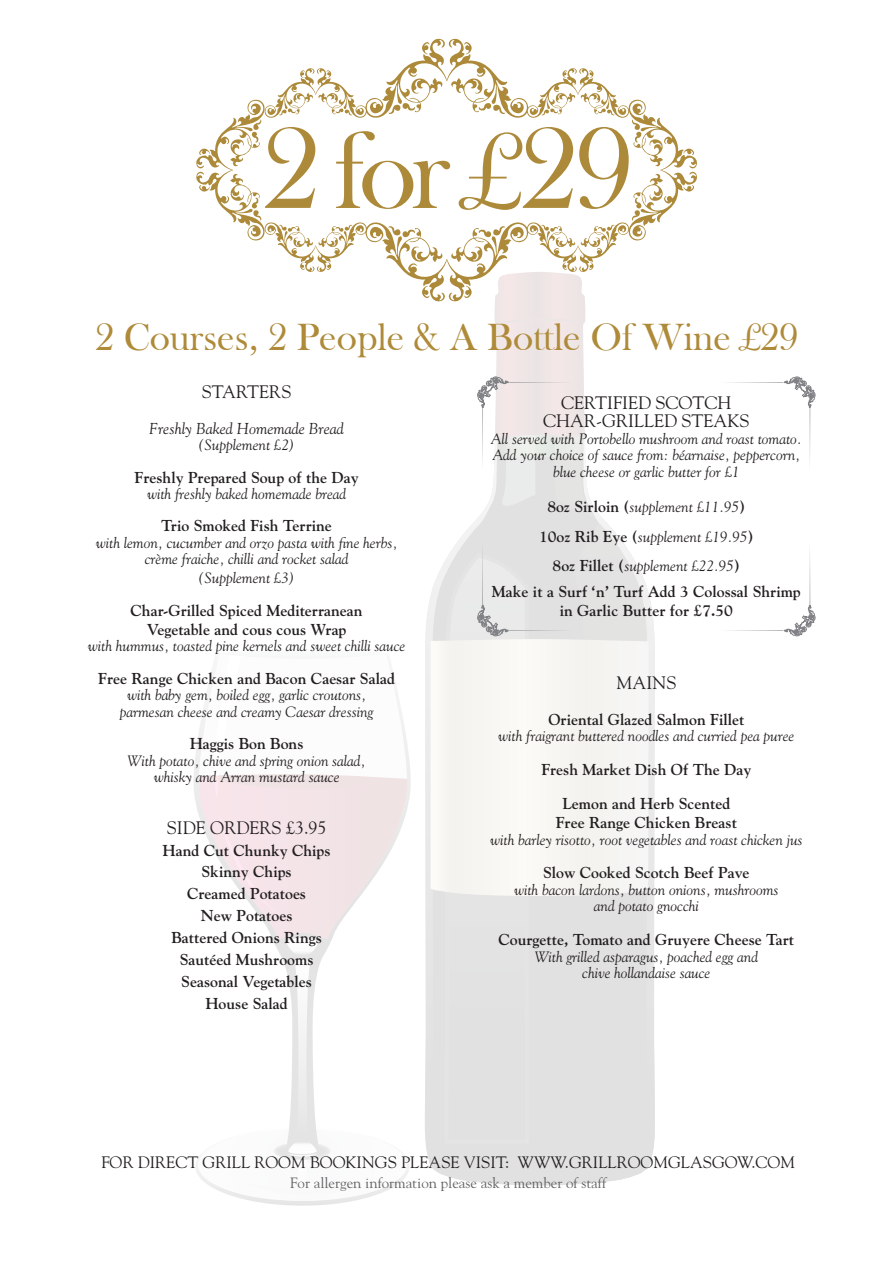
<style>
.page{position:relative;width:893px;height:1263px;background:#fff}
.page>*{position:absolute;margin:0;border:0;box-sizing:border-box;transform-origin:0 0}
.t1{font:39px "Bask Old Face";color:#ae8a39}
.t2{font:18px "Goudy";color:#231f20}
.t3{font:16.5px "Goudy";color:#231f20}
.Main{font:700 15.75px "Goudy";color:#231f20}
.t4{font:italic 15.75px "Goudy";color:#231f20}
.description{font:italic 15px "Goudy";color:#231f20}
.Main-2{font:italic 15px "Goudy";color:#231f20}
.t5{font:14.85px "Goudy";color:#636366}
.s1{font-weight:700;font-style:normal;font-size:15.75px}
</style>
<div class="page">
<svg style="left:195px;top:670px;width:215px;height:536px"></svg>
<div style="left:489px;top:517px;width:87px;height:668px;background:#e1e1e1"></div>
<div style="left:573px;top:517px;width:17px;height:667px;background:#e1e1e1"></div>
<div style="left:498px;top:555px;width:33px;height:590px;background:#e2e1e1"></div>
<svg style="left:425px;top:517px;width:73px;height:666px"></svg>
<svg style="left:583px;top:507px;width:72px;height:676px;background:#e5e5e5"></svg>
<div style="left:431px;top:639px;width:218px;height:257px;background:#f6f5f3"></div>
<svg style="left:196px;top:38px;width:501px;height:264px"></svg>
<svg style="left:477px;top:272px;width:117px;height:245px"></svg>
<hr style="left:482px;top:408px;width:1px;height:63px;background:#808285">
<hr style="left:509px;top:382px;width:63px;height:1px;background:#808285">
<svg style="left:448px;top:555px;width:79px;height:85px;background:#e3e3e3"></svg>
<hr style="left:482px;top:542px;width:1px;height:62px;background:#808285">
<hr style="left:509px;top:630px;width:63px;height:1px;background:#808285">
<svg style="left:784px;top:377px;width:31px;height:31px"></svg>
<hr style="left:810px;top:408px;width:1px;height:63px;background:#808285">
<hr style="left:721px;top:382px;width:62px;height:1px;background:#808285">
<svg style="left:784px;top:605px;width:31px;height:31px"></svg>
<hr style="left:810px;top:542px;width:1px;height:62px;background:#808285">
<hr style="left:721px;top:630px;width:62px;height:1px;background:#808285">
<p class="t1" style="left:95px;top:316px;width:705px">2 Courses, 2 People &amp; A Bottle Of Wine £29</p>
<p class="t2" style="left:202px;top:381px;width:91px">STARTERS</p>
<p class="t4" style="left:149px;top:419px;width:196px">Freshly Baked Homemade Bread</p>
<p class="Main-2" style="left:198px;top:436px;width:98px">(Supplement £2)</p>
<p class="Main" style="left:135px;top:468px;width:226px">Freshly Prepared Soup of the Day</p>
<p class="Main-2" style="left:147px;top:485px;width:201px">with freshly baked homemade bread</p>
<p class="Main" style="left:161px;top:517px;width:172px">Trio Smoked Fish Terrine</p>
<p class="description" style="left:96px;top:534px;width:303px">with lemon, cucumber and orzo pasta with fine herbs,</p>
<p class="description" style="left:145px;top:550px;width:205px">crème fraiche, chilli and rocket salad</p>
<p class="Main-2" style="left:198px;top:569px;width:98px">(Supplement £3)</p>
<p class="Main" style="left:131px;top:601px;width:234px">Char-Grilled Spiced Mediterranean</p>
<p class="Main" style="left:147px;top:620px;width:201px">Vegetable and cous cous Wrap</p>
<p class="description" style="left:88px;top:637px;width:319px">with hummus, toasted pine kernels and sweet chilli sauce</p>
<p class="Main" style="left:98px;top:669px;width:298px">Free Range Chicken and Bacon Caesar Salad</p>
<p class="description" style="left:127px;top:686px;width:241px">with baby gem, boiled egg, garlic croutons,</p>
<p class="description" style="left:120px;top:702px;width:255px">parmesan cheese and creamy Caesar dressing</p>
<p class="Main" style="left:190px;top:734px;width:115px">Haggis Bon Bons</p>
<p class="description" style="left:128px;top:751px;width:239px">With potato, chive and spring onion salad,</p>
<p class="description" style="left:154px;top:768px;width:187px">whisky and Arran mustard sauce</p>
<p class="t2" style="left:167px;top:816px;width:161px">SIDE ORDERS £3.95</p>
<p class="Main" style="left:163px;top:841px;width:170px">Hand Cut Chunky Chips</p>
<p class="Main" style="left:202px;top:862px;width:92px">Skinny Chips</p>
<p class="Main" style="left:187px;top:884px;width:120px">Creamed Potatoes</p>
<p class="Main" style="left:201px;top:906px;width:93px">New Potatoes</p>
<p class="Main" style="left:171px;top:928px;width:152px">Battered Onions Rings</p>
<p class="Main" style="left:180px;top:950px;width:135px">Sautéed Mushrooms</p>
<p class="Main" style="left:181px;top:972px;width:132px">Seasonal Vegetables</p>
<p class="Main" style="left:205px;top:994px;width:84px">House Salad</p>
<p class="t2" style="left:561px;top:392px;width:172px">CERTIFIED SCOTCH</p>
<p class="t2" style="left:543px;top:410px;width:208px">CHAR-GRILLED STEAKS</p>
<p class="description" style="left:491px;top:430px;width:313px">All served with Portobello mushroom and roast tomato.</p>
<p class="description" style="left:492px;top:446px;width:309px">Add your choice of sauce from: béarnaise, peppercorn,</p>
<p class="description" style="left:553px;top:463px;width:188px">blue cheese or garlic butter for £1</p>
<p class="description" style="left:547px;top:498px;width:199px"><span class="s1">8oz Sirloin (</span>supplement £11.95<span class="s1">)</span></p>
<p class="description" style="left:539px;top:527px;width:216px"><span class="s1">10oz Rib Eye (</span>supplement £19.95<span class="s1">)</span></p>
<p class="description" style="left:553px;top:557px;width:189px"><span class="s1">8oz Fillet (</span>supplement £22.95<span class="s1">)</span></p>
<p class="Main" style="left:492px;top:582px;width:310px">Make it a Surf ‘n’ Turf Add 3 Colossal Shrimp</p>
<p class="Main" style="left:560px;top:601px;width:175px">in Garlic Butter for £7.50</p>
<p class="t2" style="left:616px;top:672px;width:62px">MAINS</p>
<p class="Main" style="left:548px;top:710px;width:198px">Oriental Glazed Salmon Fillet</p>
<p class="description" style="left:498px;top:727px;width:298px">with fraigrant buttered noodles and curried pea puree</p>
<p class="Main" style="left:541px;top:760px;width:212px">Fresh Market Dish Of The Day</p>
<p class="Main" style="left:562px;top:794px;width:169px">Lemon and Herb Scented</p>
<p class="Main" style="left:556px;top:813px;width:183px">Free Range Chicken Breast</p>
<p class="description" style="left:490px;top:830px;width:314px">with barley risotto, root vegetables and roast chicken jus</p>
<p class="Main" style="left:543px;top:863px;width:208px">Slow Cooked Scotch Beef Pave</p>
<p class="description" style="left:514px;top:881px;width:266px">with bacon lardons, button onions, mushrooms</p>
<p class="description" style="left:594px;top:897px;width:106px">and potato gnocchi</p>
<p class="Main" style="left:498px;top:930px;width:297px">Courgette, Tomato and Gruyere Cheese Tart</p>
<p class="description" style="left:535px;top:947px;width:225px">With grilled asparagus, poached egg and</p>
<p class="description" style="left:582px;top:964px;width:130px">chive hollandaise sauce</p>
<p class="t3" style="left:101px;top:1152px;width:695px">FOR DIRECT GRILL ROOM BOOKINGS PLEASE VISIT: WWW.GRILLROOMGLASGOW.COM</p>
<p class="t5" style="left:290px;top:1173px;width:317px">For allergen information please ask a member of staff</p>
</div>
